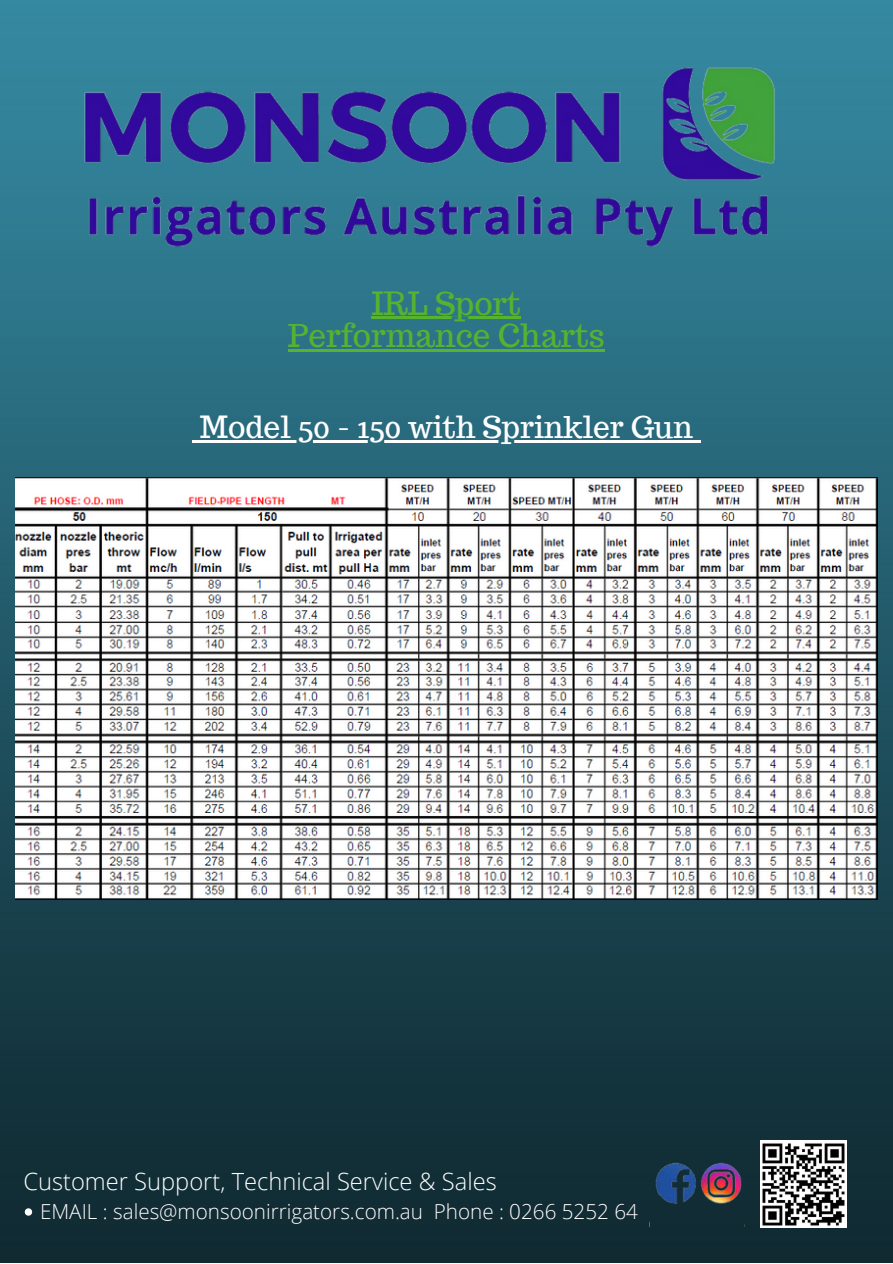
<style>
.page{position:relative;width:893px;height:1264px;background:#fff}
.page>*{position:absolute;margin:0;border:0;box-sizing:border-box;transform-origin:0 0}
.t1{font:31.5px "Trocchi";color:#57b230}
.t2{font:30px "Trocchi";color:#fff}
.t3{font:300 23.7px "Open Sans";color:#fff}
.t4{font:300 20.7px "Open Sans";color:#fff}
</style>
<div class="page">
<img style="left:0;top:0;width:892px;height:1262px">
<img style="left:760px;top:1140px;width:86px;height:87px">
<img style="left:649px;top:1145px;width:95px;height:81px">
<img style="left:57px;top:57px;width:746px;height:196px">
<img style="left:15px;top:477px;width:861px;height:422px">
<svg style="left:25px;top:1208px;width:7px;height:7px"></svg>
<svg style="left:193px;top:440px;width:7px;height:2px"></svg>
<hr style="left:200px;top:440px;width:493px;height:2px;background:#fff">
<svg style="left:693px;top:440px;width:7px;height:2px"></svg>
<hr style="left:288px;top:349px;width:316px;height:3px;background:#57b230">
<hr style="left:371px;top:317px;width:150px;height:2px;background:#57b230">
<h1 class="t1" style="left:371px;top:282px;width:151px">IRL Sport</h1>
<h1 class="t1" style="left:288px;top:315px;width:318px">Performance Charts</h1>
<h2 class="t2" style="left:200px;top:407px;width:495px">Model 50 - 150 with Sprinkler Gun</h2>
<p class="t3" style="left:23px;top:1164px;width:475px">Customer Support, Technical Service &amp; Sales</p>
<p class="t4" style="left:40px;top:1197px;width:599px">EMAIL : sales@monsoonirrigators.com.au Phone : 0266 5252 64</p>
</div>
